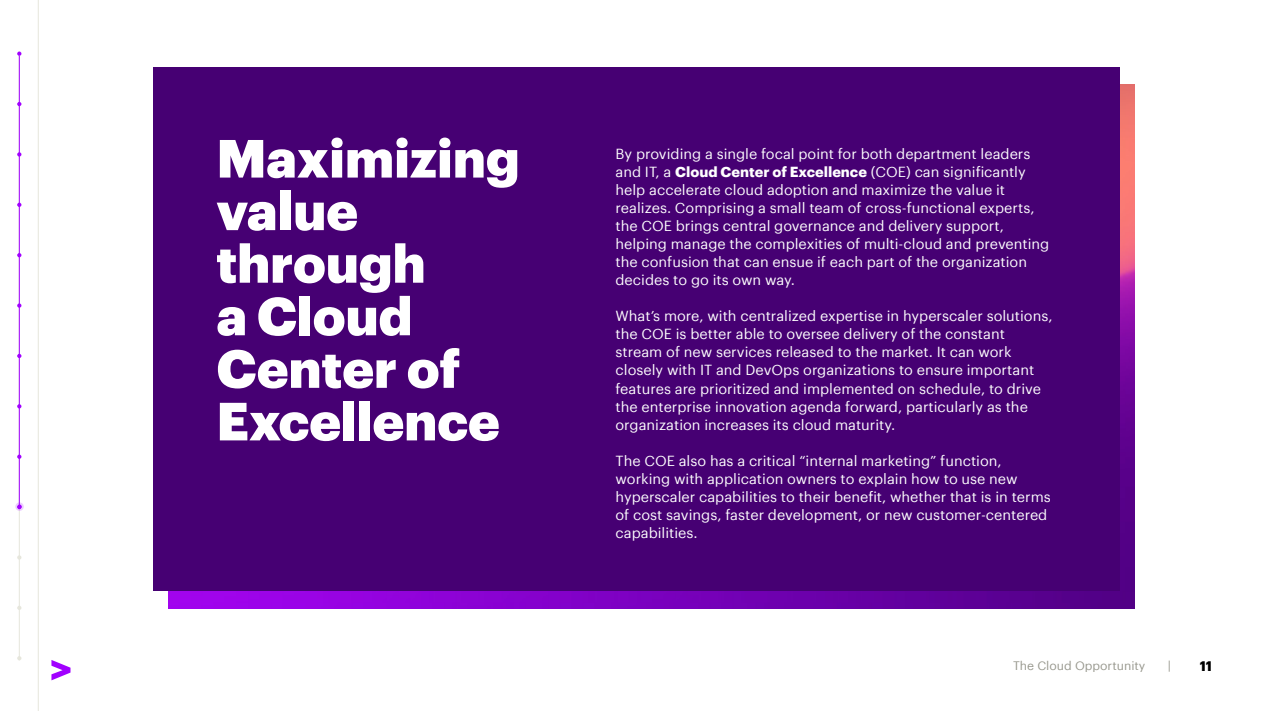
<style>
.page{position:relative;width:1263px;height:711px;background:#fff}
.page>*{position:absolute;margin:0;border:0;box-sizing:border-box;transform-origin:0 0}
.t1{font:900 52.5px/52.5px "Graphik";color:#fff}
.t2{font:14.25px/18px "Graphik";color:#fff}
.t3{font:700 13.5px "Graphik";color:#000}
.t4{font:12px "Graphik";color:#96968c}
.s1{font-weight:700}
</style>
<div class="page">
<img style="left:169px;top:84px;width:965px;height:523px">
<div style="left:153px;top:68px;width:966px;height:522px;background:#460073"></div>
<svg style="left:51px;top:660px;width:20px;height:20px"></svg>
<svg style="left:15px;top:51px;width:9px;height:610px"></svg>
<hr style="left:19px;top:56px;width:1px;height:450px;background:#a100ff">
<h1 class="t1" style="left:216px;top:127px;width:305px">Maximizing value through<br>a Cloud<br>Center of<br>Excellence</h1>
<p class="t2" style="left:615px;top:144px;width:435px">By providing a single focal point for both department leaders and IT, a <span class="s1">Cloud Center of Excellence</span> (COE) can significantly help accelerate cloud adoption and maximize the value it realizes. Comprising a small team of cross-functional experts, the COE brings central governance and delivery support, helping manage the complexities of multi-cloud and preventing the confusion that can ensue if each part of the organization decides to go its own way.</p>
<p class="t2" style="left:615px;top:306px;width:439px">What’s more, with centralized expertise in hyperscaler solutions, the COE is better able to oversee delivery of the constant stream of new services released to the market. It can work closely with IT and DevOps organizations to ensure important features are prioritized and implemented on schedule, to drive the enterprise innovation agenda forward, particularly as the organization increases its cloud maturity.</p>
<p class="t2" style="left:615px;top:450px;width:437px">The COE also has a critical “internal marketing” function, working with application owners to explain how to use new hyperscaler capabilities to their benefit, whether that is in terms of cost savings, faster development, or new customer-centered capabilities.</p>
<p class="t4" style="left:1013px;top:656px;width:134px">The Cloud Opportunity</p>
<p class="t4" style="left:1168px;top:656px;width:5px">|</p>
<p class="t3" style="left:1200px;top:655px;width:14px">11</p>
</div>
